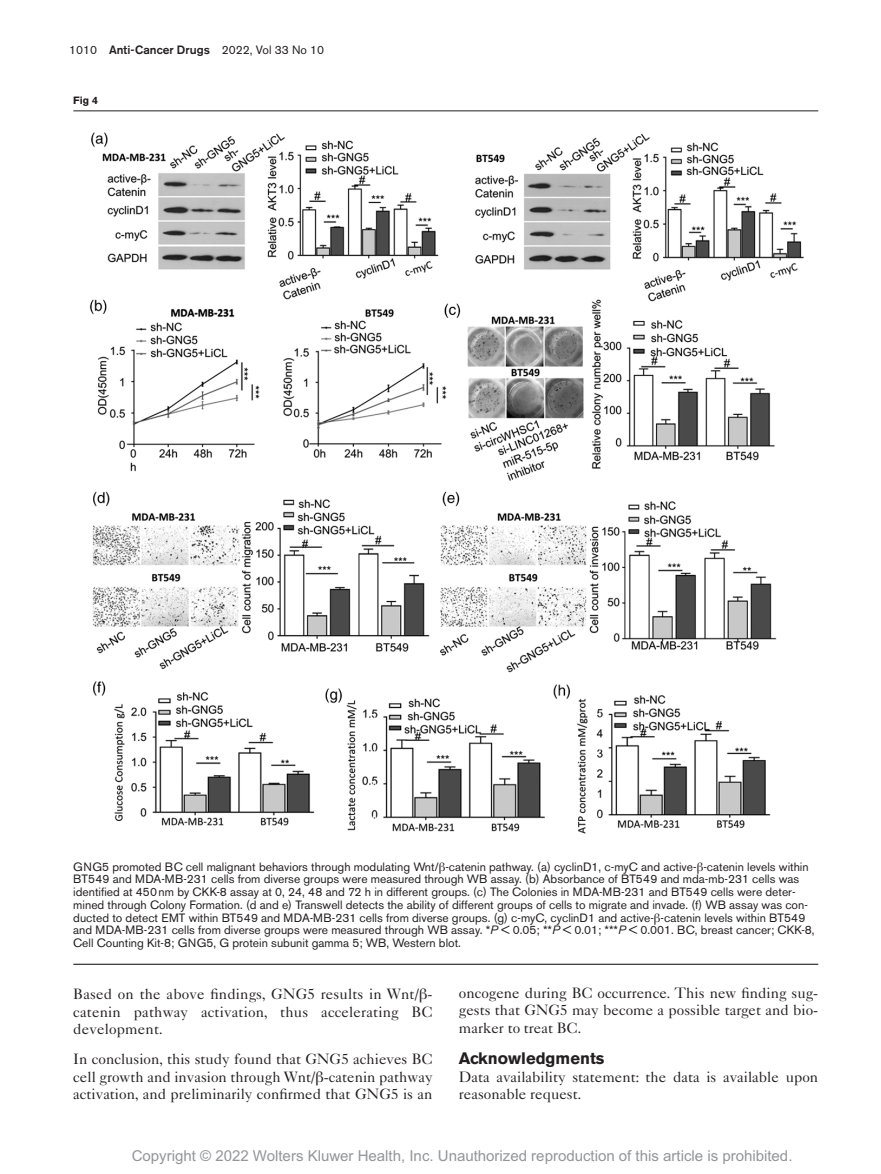
<style>
.page{position:relative;width:881px;height:1174px;background:#fff}
.page>*{position:absolute;margin:0;border:0;box-sizing:border-box;transform-origin:0 0}
.t1{font:700 16.5px "Akzidenz Grotesk BE";color:#231f20}
.t2{font:15px/17.7px "Caslon 540 LT Std";color:#231f20;text-align:justify}
.t3{font:15px "Arial MT Std";color:#939598}
.t4{font:12px/12.8px "Akzidenz Grotesk BE";color:#231f20}
.t5{font:700 10.5px "Akzidenz Grotesk BE";color:#231f20}
.s1{font-weight:500}
.s2{font-family:"Gandhari Unicode"}
.s3{font-style:italic}
</style>
<div class="page">
<img style="left:89px;top:132px;width:715px;height:701px">
<hr style="left:73px;top:111px;width:744px;height:1px;background:#231f20">
<hr style="left:73px;top:963px;width:744px;height:1px;background:#231f20">
<p class="t4" style="left:69px;top:43px;width:256px">1010 <span class="s1">Anti-Cancer Drugs</span> 2022, Vol 33 No 10</p>
<p class="t5" style="left:73px;top:94px;width:26px">Fig 4</p>
<p class="t4" style="left:73px;top:860px;width:742px">GNG5 promoted BC cell malignant behaviors through modulating Wnt/<span class="s2">β</span>-catenin pathway. (a) cyclinD1, c-myC and active-<span class="s2">β</span>-catenin levels within BT549 and MDA-MB-231 cells from diverse groups were measured through WB assay. (b) Absorbance of BT549 and mda-mb-231 cells was identified at 450nm by CKK-8 assay at 0, 24, 48 and 72 h in different groups. (c) The Colonies in MDA-MB-231 and BT549 cells were deter&shy;mined through Colony Formation. (d and e) Transwell detects the ability of different groups of cells to migrate and invade. (f) WB assay was con&shy;ducted to detect EMT within BT549 and MDA-MB-231 cells from diverse groups. (g) c-myC, cyclinD1 and active-<span class="s2">β</span>-catenin levels within BT549 and MDA-MB-231 cells from diverse groups were measured through WB assay. *<span class="s3">P</span> &lt; 0.05; **<span class="s3">P</span> &lt; 0.01; ***<span class="s3">P</span> &lt; 0.001. BC, breast cancer; CKK-8, Cell Counting Kit-8; GNG5, G protein subunit gamma 5; WB, Western blot.</p>
<p class="t2" style="left:73px;top:985px;width:360px">Based on the above findings, GNG5 results in Wnt/<span class="s2">β&shy;</span>catenin pathway activation, thus accelerating BC development.</p>
<p class="t2" style="left:73px;top:1049px;width:360px">In conclusion, this study found that GNG5 achieves BC cell growth and invasion through Wnt/<span class="s2">β</span>-catenin pathway activation, and preliminarily confirmed that GNG5 is an</p>
<p class="t2" style="left:458px;top:983px;width:361px">oncogene during BC occurrence. This new finding sug&shy;gests that GNG5 may become a possible target and bio&shy;marker to treat BC.</p>
<h1 class="t1" style="left:458px;top:1048px;width:147px">Acknowledgments</h1>
<p class="t2" style="left:458px;top:1067px;width:360px">Data availability statement: the data is available upon reasonable request.</p>
<p class="t3" style="left:132px;top:1147px;width:662px">Copyright © 2022 Wolters Kluwer Health, Inc. Unauthorized reproduction of this article is prohibited.</p>
</div>
